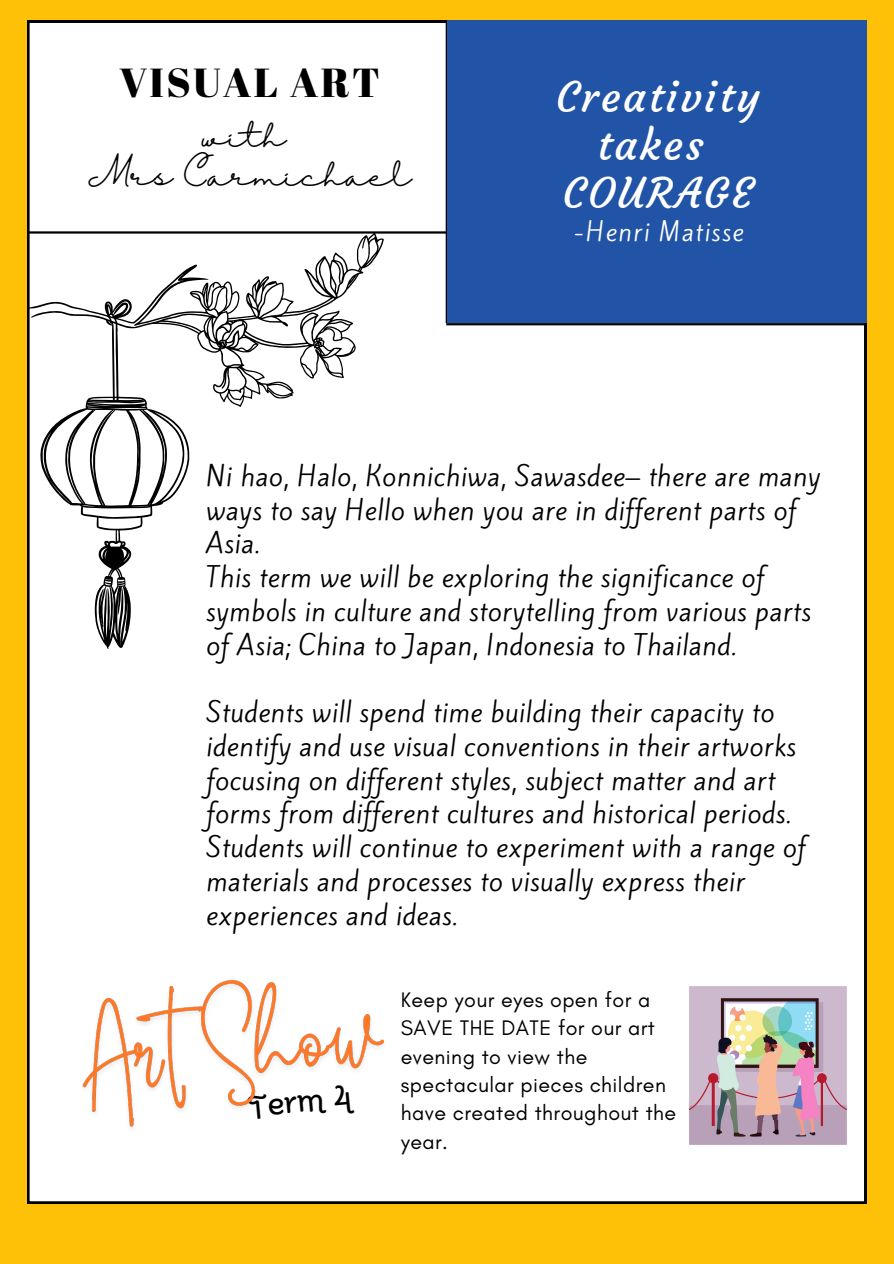
<style>
.page{position:relative;width:894px;height:1264px;background:#fff}
.page>*{position:absolute;margin:0;border:0;box-sizing:border-box;transform-origin:0 0}
.t1{font:42px/48.3px "Courgette";letter-spacing:.06em;color:#fff;text-align:center}
.t2{font:40.5px "Abril Fatface";letter-spacing:.06em;color:#000}
.t3{font:32.25px "Moonjelly ALT";color:#000}
.t4{font:28.5px/39.3px "Halimun";color:#000;text-align:center}
.t5{font:25.5px/33.8px "Kite One";letter-spacing:.02em;color:#000}
.t6{font:24px "Kite One";letter-spacing:.06em;color:#fff}
.t7{font:21.45px/28.3px "Glacial Indifference";letter-spacing:.02em;color:#000}
</style>
<div class="page">
<div style="left:0;top:0;width:893px;height:1263px;background:#ffc107"></div>
<div style="left:27px;top:21px;width:838px;height:1182px;background:#fff"></div>
<hr style="left:27px;top:231px;width:419px;height:2px;background:#000">
<hr style="left:445px;top:21px;width:3px;height:302px;background:#000">
<div style="left:446px;top:21px;width:420px;height:302px;background:#2154a7"></div>
<hr style="left:446px;top:323px;width:419px;height:2px;background:#000">
<svg style="left:28px;top:233px;width:356px;height:417px;background:#e9e9e9"></svg>
<img style="left:688px;top:986px;width:158px;height:158px">
<img style="left:62px;top:944px;width:338px;height:209px">
<p class="t2" style="left:119px;top:54px;width:262px">VISUAL ART</p>
<p class="t1" style="left:556px;top:73px;width:205px">Creativity takes<br>COURAGE</p>
<p class="t6" style="left:573px;top:215px;width:171px">-Henri Matisse</p>
<h5 class="t4" style="left:87px;top:117px;width:326px">with<br>Mrs Carmichael</h5>
<h3 class="t5" style="left:206px;top:459px;width:615px">Ni hao, Halo, Konnichiwa, Sawasdee– there are many ways to say Hello when you are in different parts of Asia.<br>This term we will be exploring the significance of symbols in culture and storytelling from various parts of Asia; China to Japan, Indonesia to Thailand.</h3>
<h2 class="t5" style="left:206px;top:695px;width:601px">Students will spend time building their capacity to identify and use visual conventions in their artworks focusing on different styles, subject matter and art forms from different cultures and historical periods.<br>Students will continue to experiment with a range of materials and processes to visually express their experiences and ideas.</h2>
<p class="t3" style="left:246px;top:1087px;width:106px;rotate:-5deg">Term 4</p>
<h4 class="t7" style="left:400px;top:985px;width:277px">Keep your eyes open for a<br>SAVE THE DATE for our art evening to view the spectacular pieces children have created throughout the year.</h4>
</div>
